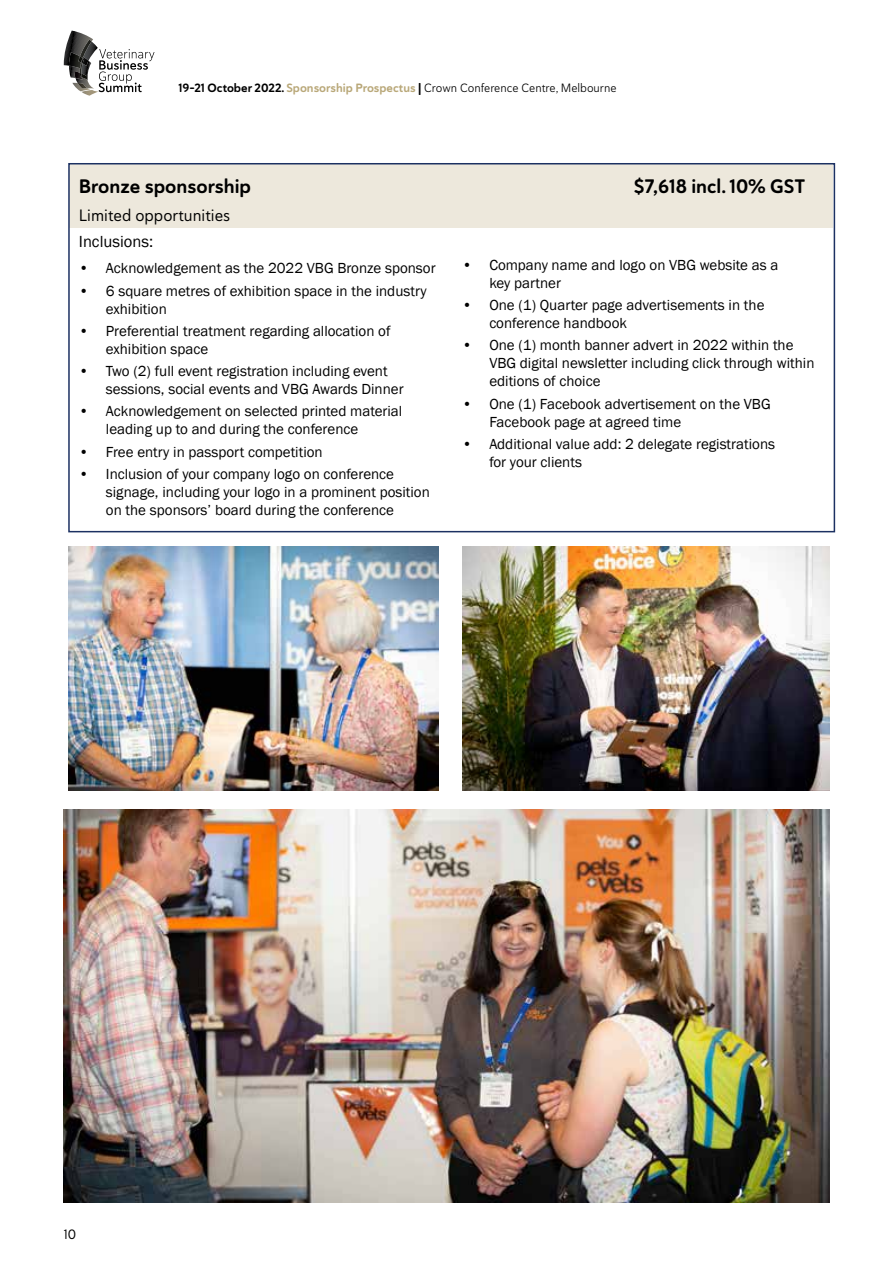
<style>
.page{position:relative;width:893px;height:1263px;background:#fff}
.page>*{position:absolute;margin:0;border:0;box-sizing:border-box;transform-origin:0 0}
.t1{font:19.5px "Haboro Soft Nor Bol";color:#000}
.t2{font:16.5px "Haboro Soft Nor Reg";color:#000}
.t3{font:16.5px "Franklin Gothic";color:#000}
.t4{font:15px/18px "Franklin Gothic";color:#000}
.t5{font:13.5px "Haboro Soft Nor Reg";color:#000}
.t6{font:12px "Haboro Soft Nor Boo";color:#000}
.s1{font-family:"Haboro Soft Nor Bol"}
.s2{font-family:"Haboro Soft Nor Bol";color:#b9a879}
</style>
<div class="page">
<svg style="left:64px;top:31px;width:90px;height:65px"></svg>
<div style="left:69px;top:164px;width:764px;height:64px;background:#ede8dc"></div>
<div style="left:68px;top:163px;width:767px;height:369px;border:2px solid #1c3162"></div>
<img style="left:68px;top:546px;width:370px;height:245px">
<img style="left:462px;top:546px;width:367px;height:245px">
<img style="left:64px;top:809px;width:765px;height:393px">
<p class="t6" style="left:179px;top:80px;width:440px"><span class="s1">19-21 October 2022.</span> <span class="s2">Sponsorship Prospectus</span> <span class="s1">|</span> Crown Conference Centre, Melbourne</p>
<h1 class="t1" style="left:79px;top:173px;width:174px">Bronze sponsorship</h1>
<h1 class="t1" style="left:634px;top:173px;width:173px">$7,618 incl. 10% GST</h1>
<p class="t2" style="left:79px;top:204px;width:153px">Limited opportunities</p>
<p class="t3" style="left:79px;top:231px;width:76px">Inclusions:</p>
<p class="t4" style="left:79px;top:260px;width:358px">• Acknowledgement as the 2022 VBG Bronze sponsor</p>
<p class="t4" style="left:106px;top:282px;width:322px;text-indent:-27px">• 6 square metres of exhibition space in the industry exhibition</p>
<p class="t4" style="left:106px;top:322px;width:286px;text-indent:-27px">• Preferential treatment regarding allocation of exhibition space</p>
<p class="t4" style="left:106px;top:362px;width:299px;text-indent:-27px">• Two (2) full event registration including event sessions, social events and VBG Awards Dinner</p>
<p class="t4" style="left:106px;top:403px;width:298px;text-indent:-27px">• Acknowledgement on selected printed material leading up to and during the conference</p>
<p class="t4" style="left:79px;top:443px;width:245px">• Free entry in passport competition</p>
<p class="t4" style="left:106px;top:465px;width:325px;text-indent:-27px">• Inclusion of your company logo on conference signage, including your logo in a prominent position on the sponsors’ board during the conference</p>
<p class="t4" style="left:489px;top:256px;width:290px;text-indent:-27px">• Company name and logo on VBG website as a key partner</p>
<p class="t4" style="left:489px;top:296px;width:277px;text-indent:-27px">• One (1) Quarter page advertisements in the conference handbook</p>
<p class="t4" style="left:489px;top:337px;width:327px;text-indent:-27px">• One (1) month banner advert in 2022 within the<br>VBG digital newsletter including click through within editions of choice</p>
<p class="t4" style="left:489px;top:395px;width:283px;text-indent:-27px">• One (1) Facebook advertisement on the VBG<br>Facebook page at agreed time</p>
<p class="t4" style="left:489px;top:435px;width:287px;text-indent:-27px">• Additional value add: 2 delegate registrations for your clients</p>
<p class="t5" style="left:64px;top:1225px;width:14px">10</p>
</div>
